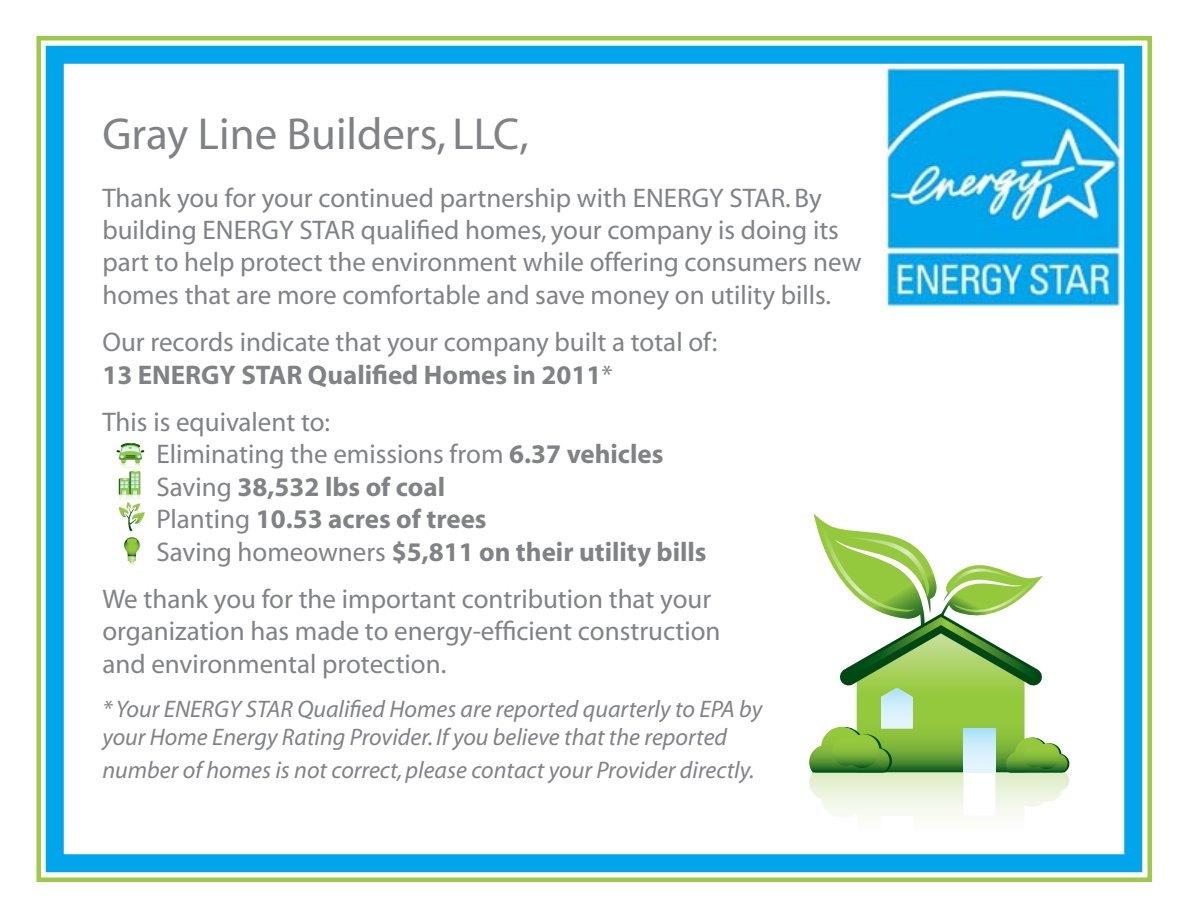
<style>
.page{position:relative;width:1188px;height:918px;background:#fff}
.page>*{position:absolute;margin:0;border:0;box-sizing:border-box;transform-origin:0 0}
.t1{font:45px "Myriad";color:#808285}
.t2{font:27px/32.4px "Myriad";color:#808285}
.t3{font:italic 24px/28.8px "Myriad";color:#808285}
.s1{font-weight:700}
</style>
<div class="page">
<div style="left:36px;top:36px;width:1116px;height:846px;border:4px solid #9ccb47"></div>
<svg style="left:116px;top:442px;width:29px;height:123px"></svg>
<div style="left:127px;top:538px;width:10px;height:6px;background:#95c93d;border-radius:50%"></div>
<svg style="left:809px;top:513px;width:260px;height:305px"></svg>
<img style="left:882px;top:66px;width:241px;height:244px">
<div style="left:46px;top:46px;width:1096px;height:826px;border:18px solid #01a5ec"></div>
<h1 class="t1" style="left:102px;top:112px;width:428px">Gray Line Builders, LLC,</h1>
<p class="t2" style="left:102px;top:183px;width:761px">Thank you for your continued partnership with ENERGY STAR. By building ENERGY STAR qualified homes, your company is doing its part to help protect the environment while offering consumers new homes that are more comfortable and save money on utility bills.</p>
<p class="t2" style="left:102px;top:327px;width:617px">Our records indicate that your company built a total of:<br><span class="s1">13 ENERGY STAR Qualified Homes in 2011</span>*</p>
<p class="t2" style="left:156px;top:407px;width:552px;text-indent:-54px">This is equivalent to:<br>Eliminating the emissions from <span class="s1">6.37 vehicles </span>Saving <span class="s1">38,532 lbs of coal<br></span>Planting <span class="s1">10.53 acres of trees<br></span>Saving homeowners <span class="s1">$5,811 on their utility bills</span></p>
<p class="t2" style="left:102px;top:584px;width:620px">We thank you for the important contribution that your organization has made to energy-efficient construction and environmental protection.</p>
<p class="t3" style="left:102px;top:695px;width:661px">* Your ENERGY STAR Qualified Homes are reported quarterly to EPA by your Home Energy Rating Provider. If you believe that the reported</p>
<p class="t3" style="left:102px;top:756px;width:654px">number of homes is not correct, please contact your Provider directly.</p>
</div>
